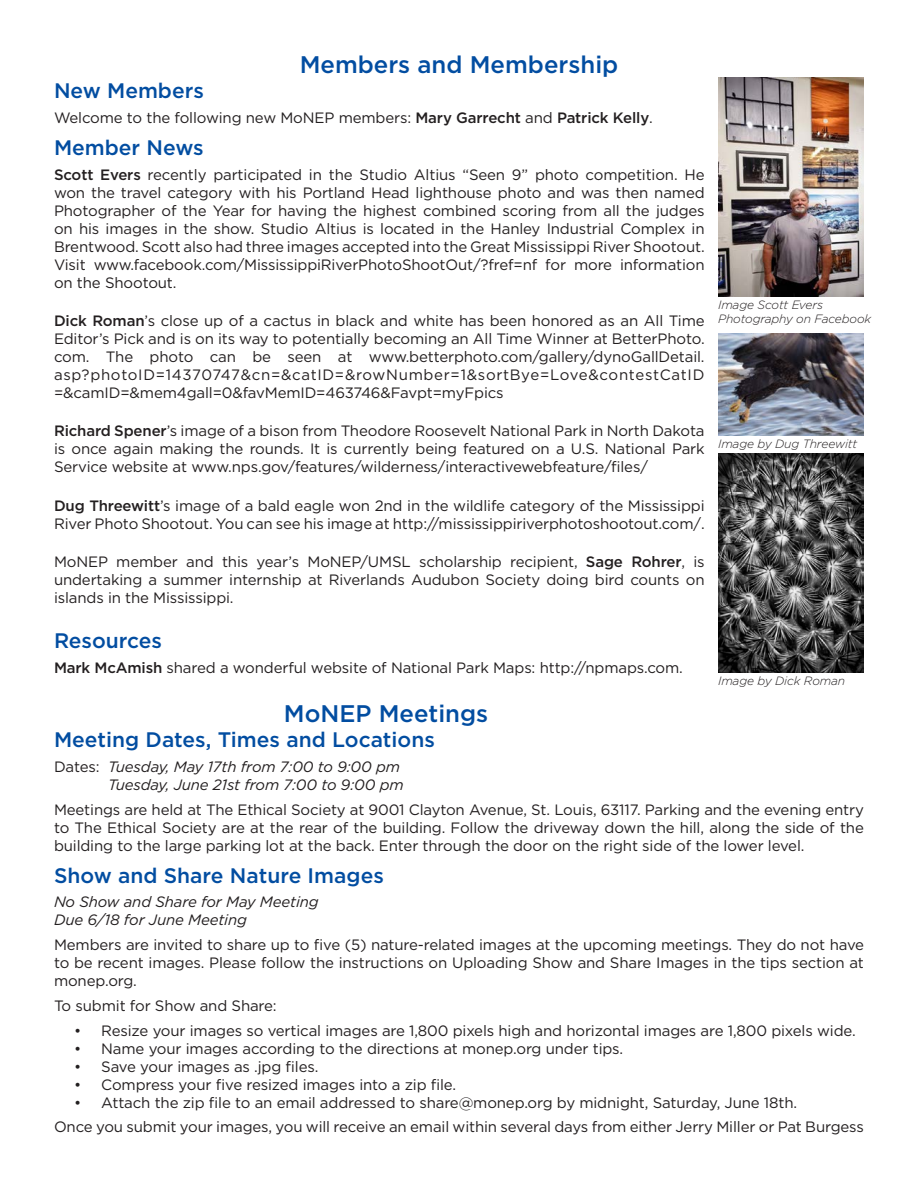
<style>
.page{position:relative;width:918px;height:1188px;background:#fff}
.page>*{position:absolute;margin:0;border:0;box-sizing:border-box;transform-origin:0 0}
.Main_Heading{font:500 24px "Gotham";color:#024da1}
.Sub_Heading{font:500 21px "Gotham";color:#024da1}
.Main_Paragraph_Text{font:15px/18px "Gotham";letter-spacing:-.01em;color:#231f20;text-align:justify}
.Main_Paragraph_Text-2{font:italic 15px/18px "Gotham";letter-spacing:-.01em;color:#231f20;text-align:right}
.t1{font:italic 300 12px/14.4px "Gotham";letter-spacing:-.01em;color:#231f20}
.s1{font-weight:500}
.s2{font-style:normal}
</style>
<div class="page">
<img style="left:718px;top:78px;width:146px;height:218px">
<img style="left:718px;top:334px;width:146px;height:101px">
<img style="left:718px;top:454px;width:146px;height:218px">
<p class="Main_Heading" style="left:300px;top:49px;width:320px">Members and Membership</p>
<p class="Sub_Heading" style="left:54px;top:77px;width:151px">New Members</p>
<p class="Main_Paragraph_Text" style="left:54px;top:109px;width:600px">Welcome to the following new MoNEP members: <span class="s1">Mary Garrecht</span> and <span class="s1">Patrick Kelly</span>.</p>
<p class="Sub_Heading" style="left:54px;top:134px;width:151px">Member News</p>
<p class="Main_Paragraph_Text" style="left:54px;top:165px;width:652px"><span class="s1">Scott Evers</span> recently participated in the Studio Altius “Seen 9” photo competition. He won the travel category with his Portland Head lighthouse photo and was then named Photographer of the Year for having the highest combined scoring from all the judges on his images in the show. Studio Altius is located in the Hanley Industrial Complex in Brentwood. Scott also had three images accepted into the Great Mississippi River Shootout.<br>Visit www.facebook.com/MississippiRiverPhotoShootOut/?fref=nf for more information on the Shootout.</p>
<p class="Main_Paragraph_Text" style="left:54px;top:311px;width:652px"><span class="s1">Dick Roman</span>’s close up of a cactus in black and white has been honored as an All Time Editor’s Pick and is on its way to potentially becoming an All Time Winner at BetterPhoto. com. The photo can be seen at www.betterphoto.com/gallery/dynoGallDetail. asp?photoID=14370747&amp;cn=&amp;catID=&amp;rowNumber=1&amp;sortBye=Love&amp;contestCatID =&amp;camID=&amp;mem4gall=0&amp;favMemID=463746&amp;Favpt=myFpics</p>
<p class="Main_Paragraph_Text" style="left:54px;top:422px;width:652px"><span class="s1">Richard Spener</span>’s image of a bison from Theodore Roosevelt National Park in North Dakota is once again making the rounds. It is currently being featured on a U.S. National Park Service website at www.nps.gov/features/wilderness/interactivewebfeature/files/</p>
<p class="Main_Paragraph_Text" style="left:54px;top:496px;width:652px"><span class="s1">Dug Threewitt</span>’s image of a bald eagle won 2nd in the wildlife category of the Mississippi<br>River Photo Shootout. You can see his image at http://mississippiriverphotoshootout.com/.</p>
<p class="Main_Paragraph_Text" style="left:54px;top:552px;width:652px">MoNEP member and this year’s MoNEP/UMSL scholarship recipient, <span class="s1">Sage Rohrer</span>, is undertaking a summer internship at Riverlands Audubon Society doing bird counts on islands in the Mississippi.</p>
<p class="Sub_Heading" style="left:54px;top:627px;width:110px">Resources</p>
<p class="Main_Paragraph_Text" style="left:54px;top:658px;width:630px"><span class="s1">Mark McAmish</span> shared a wonderful website of National Park Maps: http://npmaps.com.</p>
<p class="Main_Heading" style="left:284px;top:698px;width:206px">MoNEP Meetings</p>
<p class="Sub_Heading" style="left:54px;top:726px;width:382px">Meeting Dates, Times and Locations</p>
<p class="Main_Paragraph_Text-2" style="left:54px;top:758px;width:351px"><span class="s2">Dates:</span> Tuesday, May 17th from 7:00 to 9:00 pm<br>Tuesday, June 21st from 7:00 to 9:00 pm</p>
<p class="Main_Paragraph_Text" style="left:54px;top:800px;width:811px">Meetings are held at The Ethical Society at 9001 Clayton Avenue, St. Louis, 63117. Parking and the evening entry to The Ethical Society are at the rear of the building. Follow the driveway down the hill, along the side of the building to the large parking lot at the back. Enter through the door on the right side of the lower level.</p>
<p class="Sub_Heading" style="left:54px;top:862px;width:331px">Show and Share Nature Images</p>
<p class="Main_Paragraph_Text-2" style="left:54px;top:893px;width:266px;text-align:left">No Show and Share for May Meeting<br>Due 6/18 for June Meeting</p>
<p class="Main_Paragraph_Text" style="left:54px;top:936px;width:812px">Members are invited to share up to five (5) nature-related images at the upcoming meetings. They do not have to be recent images. Please follow the instructions on Uploading Show and Share Images in the tips section at monep.org.</p>
<p class="Main_Paragraph_Text" style="left:54px;top:996px;width:224px">To submit for Show and Share:</p>
<p class="Main_Paragraph_Text" style="left:74px;top:1021px;width:783px">• Resize your images so vertical images are 1,800 pixels high and horizontal images are 1,800 pixels wide.</p>
<p class="Main_Paragraph_Text" style="left:74px;top:1039px;width:551px">• Name your images according to the directions at monep.org under tips.</p>
<p class="Main_Paragraph_Text" style="left:74px;top:1057px;width:246px">• Save your images as .jpg files.</p>
<p class="Main_Paragraph_Text" style="left:74px;top:1075px;width:383px">• Compress your five resized images into a zip file.</p>
<p class="Main_Paragraph_Text" style="left:74px;top:1093px;width:724px">• Attach the zip file to an email addressed to share@monep.org by midnight, Saturday, June 18th.</p>
<p class="Main_Paragraph_Text" style="left:54px;top:1118px;width:811px">Once you submit your images, you will receive an email within several days from either Jerry Miller or Pat Burgess</p>
<p class="t1" style="left:718px;top:298px;width:155px">Image Scott Evers<br>Photography on Facebook</p>
<p class="t1" style="left:718px;top:436px;width:141px">Image by Dug Threewitt</p>
<p class="t1" style="left:718px;top:673px;width:128px">Image by Dick Roman</p>
</div>
